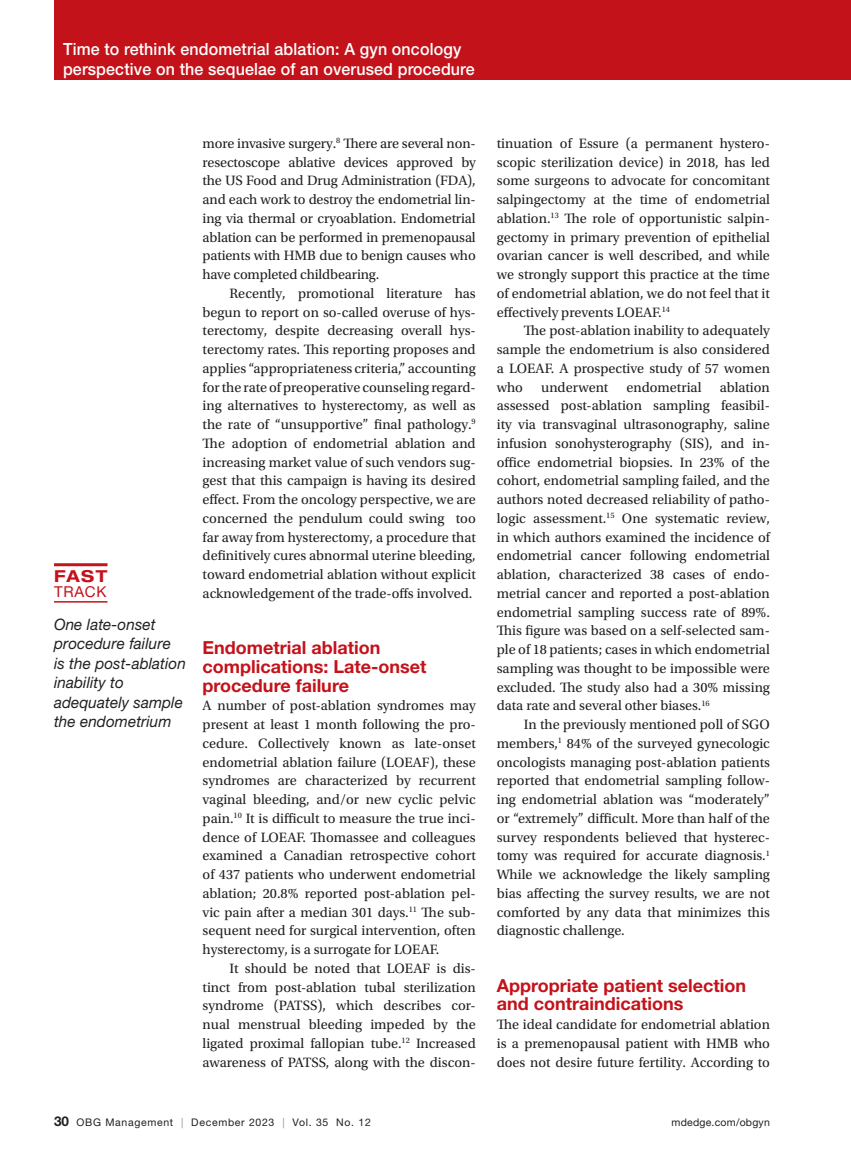
<style>
.page{position:relative;width:851px;height:1161px;background:#fff}
.page>*{position:absolute;margin:0;border:0;box-sizing:border-box;transform-origin:0 0}
.sub{font:700 18px/18.8px "Helvetica Neue LT Std";color:#c4121a}
.t1{font:500 16.8px/19.5px "Helvetica Neue LT Std";letter-spacing:.01em;color:#fff;scale:.95 1}
.t2{font:700 expanded 16.5px "Helvetica Neue LT Std";color:#c4121a}
.quote{font:italic 15.75px/19.5px "Helvetica Neue LT Std";letter-spacing:.005em;color:#231f20}
.t3{font:15px "Helvetica Neue LT Std";letter-spacing:.05em;color:#c4121a}
.body{font:14.25px/18.8px "Utopia Std";color:#231f20;text-align:justify}
.body_no_indent{font:14.25px/18.8px "Utopia Std";color:#231f20;text-align:justify}
.t4{font:10.5px "Helvetica Neue LT Std";letter-spacing:.065em;color:#231f20}
.t5{font:10.5px "Helvetica Neue LT Std";letter-spacing:.02em;color:#231f20}
.s1{font-weight:700;font-size:13.5px}
.s2{color:#939598}
</style>
<div class="page">
<div style="left:54px;top:0;width:796px;height:80px;background:#c4121a"></div>
<hr style="left:54px;top:601px;width:53px;height:2px;background:#c4121a">
<hr style="left:54px;top:563px;width:53px;height:3px;background:#c4121a">
<p class="t1" style="left:63px;top:39px;width:435px">Time to rethink endometrial ablation: A gyn oncology perspective on the sequelae of an overused procedure</p>
<p class="t2" style="left:54px;top:566px;width:55px">FAST</p>
<p class="t3" style="left:54px;top:583px;width:54px">TRACK</p>
<p class="quote" style="left:54px;top:614px;width:133px">One late-onset procedure failure<br>is the post-ablation inability to adequately sample the endometrium</p>
<p class="body_no_indent" style="left:202px;top:134px;width:275px">more invasive surgery.<sup>8</sup> There are several non&shy;resectoscope ablative devices approved by the US Food and Drug Administration (FDA), and each work to destroy the endometrial lin&shy;ing via thermal or cryoablation. Endometrial ablation can be performed in premenopausal patients with HMB due to benign causes who have completed childbearing.</p>
<p class="body" style="left:202px;top:284px;width:275px;text-indent:27px">Recently, promotional literature has begun to report on so-called overuse of hys&shy;terectomy, despite decreasing overall hys&shy;terectomy rates. This reporting proposes and applies “appropriateness criteria,” accounting for the rate of preoperative counseling regard&shy;ing alternatives to hysterectomy, as well as the rate of “unsupportive” final pathology.<sup>9<br></sup>The adoption of endometrial ablation and increasing market value of such vendors sug&shy;gest that this campaign is having its desired effect. From the oncology perspective, we are concerned the pendulum could swing too far away from hysterectomy, a procedure that definitively cures abnormal uterine bleeding, toward endometrial ablation without explicit acknowledgement of the trade-offs involved.</p>
<p class="sub" style="left:202px;top:638px;width:225px">Endometrial ablation complications: Late-onset procedure failure</p>
<p class="body_no_indent" style="left:202px;top:697px;width:275px">A number of post-ablation syndromes may present at least 1 month following the pro&shy;cedure. Collectively known as late-onset endometrial ablation failure (LOEAF), these syndromes are characterized by recurrent vaginal bleeding, and/or new cyclic pelvic pain.<sup>10</sup> It is difficult to measure the true inci&shy;dence of LOEAF. Thomassee and colleagues examined a Canadian retrospective cohort of 437 patients who underwent endometrial ablation; 20.8% reported post-ablation pel&shy;vic pain after a median 301 days.<sup>11</sup> The sub&shy;sequent need for surgical intervention, often hysterectomy, is a surrogate for LOEAF.</p>
<p class="body" style="left:202px;top:959px;width:275px;text-indent:27px">It should be noted that LOEAF is dis&shy;tinct from post-ablation tubal sterilization syndrome (PATSS), which describes cor&shy;nual menstrual bleeding impeded by the ligated proximal fallopian tube.<sup>12</sup> Increased awareness of PATSS, along with the discon-</p>
<p class="body" style="left:496px;top:134px;width:275px">tinuation of Essure (a permanent hystero&shy;scopic sterilization device) in 2018, has led some surgeons to advocate for concomitant salpingectomy at the time of endometrial ablation.<sup>13</sup> The role of opportunistic salpin&shy;gectomy in primary prevention of epithelial ovarian cancer is well described, and while we strongly support this practice at the time of endometrial ablation, we do not feel that it effectively prevents LOEAF.<sup>14</sup></p>
<p class="body" style="left:496px;top:322px;width:275px;text-indent:27px">The post-ablation inability to adequately sample the endometrium is also considered a LOEAF. A prospective study of 57 women who</p>
<p class="body" style="left:496px;top:378px;width:275px;text-indent:223px">ablation assessed post-ablation sampling feasibil&shy;ity via transvaginal ultrasonography, saline infusion sonohysterography (SIS), and in&shy;office endometrial biopsies. In 23% of the cohort, endometrial sampling failed, and the authors noted decreased reliability of patho&shy;logic assessment.<sup>15</sup> One systematic review, in which authors examined the incidence of endometrial cancer following endometrial ablation, characterized 38 cases of endo&shy;metrial cancer and reported a post-ablation endometrial sampling success rate of 89%.<br>This figure was based on a self-selected sam&shy;ple of 18 patients; cases in which endometrial sampling was thought to be impossible were excluded. The study also had a 30% missing data rate and several other biases.<sup>16</sup></p>
<p class="body" style="left:496px;top:715px;width:275px;text-indent:27px">In the previously mentioned poll of SGO members,<sup>1</sup> 84% of the surveyed gynecologic oncologists managing post-ablation patients reported that endometrial sampling follow&shy;ing endometrial ablation was “moderately” or “extremely” difficult. More than half of the survey respondents believed that hysterec&shy;tomy was required for accurate diagnosis.<sup>1<br></sup>While we acknowledge the likely sampling bias affecting the survey results, we are not comforted by any data that minimizes this diagnostic challenge.</p>
<p class="body" style="left:541px;top:378px;width:69px">underwent</p>
<p class="body" style="left:626px;top:378px;width:77px">endometrial</p>
<p class="sub" style="left:496px;top:975px;width:251px">Appropriate patient selection and contraindications</p>
<p class="body_no_indent" style="left:496px;top:1015px;width:275px">The ideal candidate for endometrial ablation is a premenopausal patient with HMB who does not desire future fertility. According to</p>
<p class="t4" style="left:54px;top:1116px;width:318px"><span class="s1">30</span> OBG Management <span class="s2">|</span> December 2023 <span class="s2">|</span> Vol. 35 No. 12</p>
<p class="t5" style="left:671px;top:1116px;width:100px">mdedge.com/obgyn</p>
</div>
